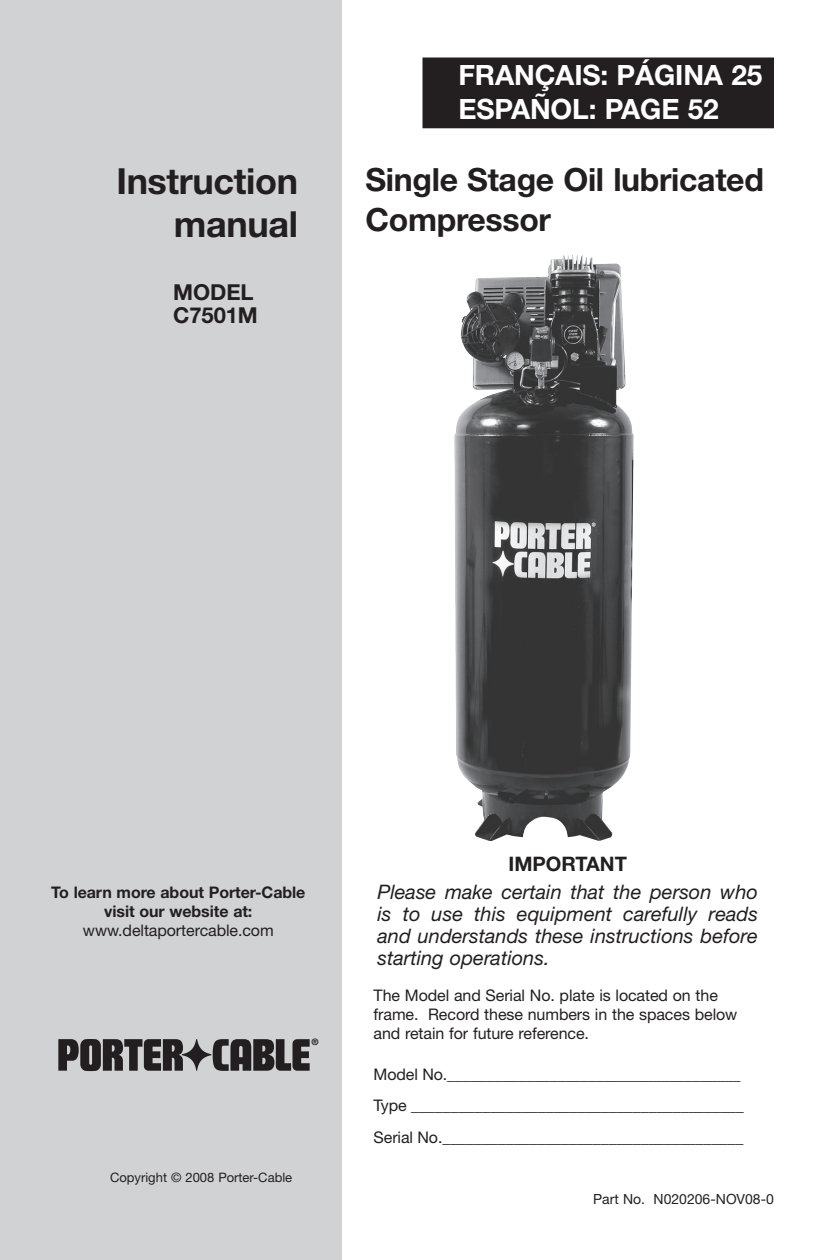
<style>
.page{position:relative;width:828px;height:1260px;background:#fff}
.page>*{position:absolute;margin:0;border:0;box-sizing:border-box;transform-origin:0 0}
.t1{font:700 36px/43.2px "Helvetica Neue";letter-spacing:-.01em;color:#231f20;text-align:right}
.t2{font:700 32px/40px "Helvetica Neue";letter-spacing:-.01em;color:#231f20}
.t3{font:700 28px/33.6px "Helvetica Neue";letter-spacing:-.005em;color:#fff}
.t4{font:700 22px/23px "Helvetica Neue";letter-spacing:-.005em;color:#231f20}
.t5{font:italic 20px/22px "Helvetica Neue";color:#231f20;text-align:justify}
.t6{font:700 20px "Helvetica Neue";color:#231f20}
.t7{font:16px/19.2px "Helvetica Neue";letter-spacing:-.005em;color:#231f20}
.t8{font:700 16px/19.2px "Helvetica Neue";letter-spacing:-.005em;color:#231f20;text-align:center}
.t9{font:14px "Helvetica Neue";color:#231f20}
.t10{font:13px "Helvetica Neue";color:#231f20}
.t11{font:700 8.8px "Helvetica";color:#231f20}
</style>
<div class="page">
<div style="left:0;top:0;width:342px;height:1260px;background:#d1d2d4"></div>
<div style="left:424px;top:58px;width:349px;height:69px;background:#231f20"></div>
<div style="left:422px;top:58px;width:352px;height:70px;border:2px solid #231f20"></div>
<svg style="left:58px;top:1039px;width:252px;height:32px"></svg>
<img style="left:454px;top:255px;width:180px;height:586px">
<h1 class="t1" style="left:116px;top:158px;width:183px">Instruction manual</h1>
<h3 class="t4" style="left:173px;top:280px;width:86px">MODEL<br>C7501M</h3>
<h3 class="t3" style="left:458px;top:58px;width:305px">FRANÇAIS: PÁGINA 25<br>ESPAÑOL: PAGE 52</h3>
<h2 class="t2" style="left:366px;top:158px;width:400px">Single Stage Oil lubricated<br>Compressor</h2>
<p class="t8" style="left:51px;top:882px;width:256px">To learn more about Porter-Cable visit our website at:</p>
<p class="t7" style="left:83px;top:921px;width:192px">www.deltaportercable.com</p>
<p class="t11" style="left:312px;top:1037px;width:8px">®</p>
<p class="t10" style="left:110px;top:1170px;width:184px">Copyright © 2008 Porter-Cable</p>
<p class="t6" style="left:509px;top:852px;width:120px">IMPORTANT</p>
<p class="t5" style="left:378px;top:881px;width:382px">Please make certain that the person who is to use this equipment carefully reads and understands these instructions before starting operations.</p>
<p class="t7" style="left:374px;top:985px;width:365px">The Model and Serial No. plate is located on the frame. Record these numbers in the spaces below and retain for future reference.</p>
<p class="t7" style="left:374px;top:1058px;width:372px;line-height:31.8px">Model No._____________________________________<br>Type __________________________________________<br>Serial No.______________________________________</p>
<p class="t9" style="left:593px;top:1190px;width:182px">Part No. N020206-NOV08-0</p>
</div>
